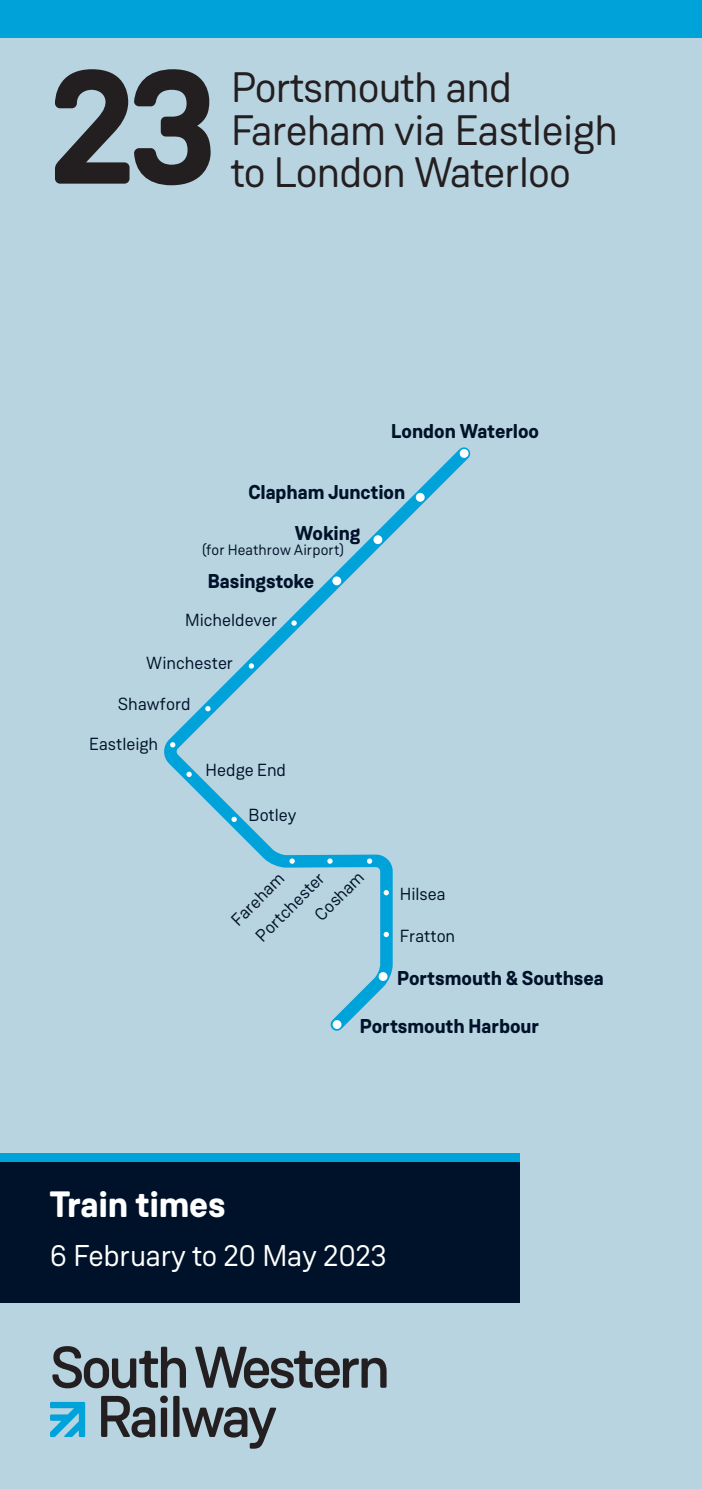
<style>
.page{position:relative;width:702px;height:1489px;background:#fff}
.page>*{position:absolute;margin:0;border:0;box-sizing:border-box;transform-origin:0 0}
.t1{font:700 163.25px "Weissenhof Grotesk";color:#231f20}
.t2{font:42.5px/42.5px "Weissenhof Grotesk";letter-spacing:-.02em;color:#231f20}
.t3{font:700 36.5px "Weissenhof Grotesk";letter-spacing:-.01em;color:#fff}
.t4{font:30px "Weissenhof Grotesk";letter-spacing:-.01em;color:#fff}
.t5{font:700 20px "Weissenhof Grotesk";letter-spacing:-.005em;color:#001229}
.t6{font:17.5px/28.5px "Weissenhof Grotesk";color:#001229}
.t7{font:15px "Weissenhof Grotesk";letter-spacing:.005em;color:#001229}
</style>
<div class="page">
<div style="left:0;top:0;width:702px;height:1488px;background:#b9d4e1"></div>
<div style="left:0;top:0;width:702px;height:38px;background:#00a2da"></div>
<div style="left:0;top:1152px;width:520px;height:150px;background:#001229"></div>
<svg style="left:52px;top:1346px;width:134px;height:42px"></svg>
<svg style="left:195px;top:1346px;width:191px;height:42px"></svg>
<svg style="left:101px;top:1395px;width:67px;height:42px"></svg>
<div style="left:173px;top:1395px;width:6px;height:41px;background:#231f20"></div>
<svg style="left:182px;top:1407px;width:94px;height:41px"></svg>
<svg style="left:50px;top:1401px;width:35px;height:35px"></svg>
<div style="left:0;top:1152px;width:520px;height:9px;background:#00a2da"></div>
<svg style="left:164px;top:447px;width:307px;height:584px"></svg>
<div style="left:416px;top:493px;width:8px;height:8px;background:#fff;border-radius:50%"></div>
<div style="left:332px;top:576px;width:9px;height:9px;background:#fff;border-radius:50%"></div>
<div style="left:378px;top:972px;width:9px;height:8px;background:#fff;border-radius:50%"></div>
<div style="left:332px;top:1020px;width:9px;height:8px;background:#fff;border-radius:50%"></div>
<div style="left:459px;top:449px;width:9px;height:9px;background:#fff;border-radius:50%"></div>
<svg style="left:170px;top:742px;width:5px;height:5px"></svg>
<svg style="left:205px;top:706px;width:5px;height:5px"></svg>
<svg style="left:249px;top:663px;width:5px;height:5px"></svg>
<svg style="left:291px;top:620px;width:6px;height:5px"></svg>
<div style="left:373px;top:535px;width:9px;height:9px;background:#fff;border-radius:50%"></div>
<svg style="left:186px;top:771px;width:6px;height:6px"></svg>
<svg style="left:383px;top:890px;width:6px;height:5px"></svg>
<svg style="left:383px;top:931px;width:6px;height:6px"></svg>
<svg style="left:231px;top:816px;width:6px;height:6px"></svg>
<svg style="left:289px;top:858px;width:6px;height:5px"></svg>
<svg style="left:327px;top:858px;width:5px;height:5px"></svg>
<svg style="left:367px;top:858px;width:5px;height:5px"></svg>
<h1 class="t1" style="left:50px;top:24px;width:168px">23</h1>
<h2 class="t2" style="left:231px;top:66px;width:388px">Portsmouth and<br>Fareham via Eastleigh to London Waterloo</h2>
<p class="t5" style="left:391px;top:418px;width:149px">London Waterloo</p>
<p class="t5" style="left:248px;top:479px;width:158px">Clapham Junction</p>
<p class="t5" style="left:295px;top:520px;width:67px">Woking</p>
<p class="t7" style="left:202px;top:540px;width:143px">(for Heathrow Airport)</p>
<p class="t5" style="left:208px;top:568px;width:108px">Basingstoke</p>
<p class="t6" style="left:185px;top:605px;width:94px">Micheldever</p>
<p class="t6" style="left:146px;top:648px;width:88px">Winchester</p>
<p class="t6" style="left:118px;top:689px;width:74px">Shawford</p>
<p class="t6" style="left:89px;top:729px;width:70px">Eastleigh</p>
<p class="t6" style="left:206px;top:755px;width:82px">Hedge End</p>
<p class="t6" style="left:248px;top:801px;width:49px">Botley</p>
<p class="t6" style="left:307px;top:907px;width:63px;rotate:-45deg">Cosham</p>
<p class="t6" style="left:228px;top:908px;width:91px;text-indent:-6px;rotate:-45deg">Fareham<br>Portchester</p>
<p class="t6" style="left:400px;top:879px;width:47px">Hilsea</p>
<p class="t6" style="left:400px;top:921px;width:57px">Fratton</p>
<p class="t5" style="left:397px;top:965px;width:208px">Portsmouth &amp; Southsea</p>
<p class="t5" style="left:360px;top:1013px;width:181px">Portsmouth Harbour</p>
<h3 class="t3" style="left:50px;top:1180px;width:177px">Train times</h3>
<h3 class="t4" style="left:50px;top:1236px;width:338px">6 February to 20 May 2023</h3>
</div>
